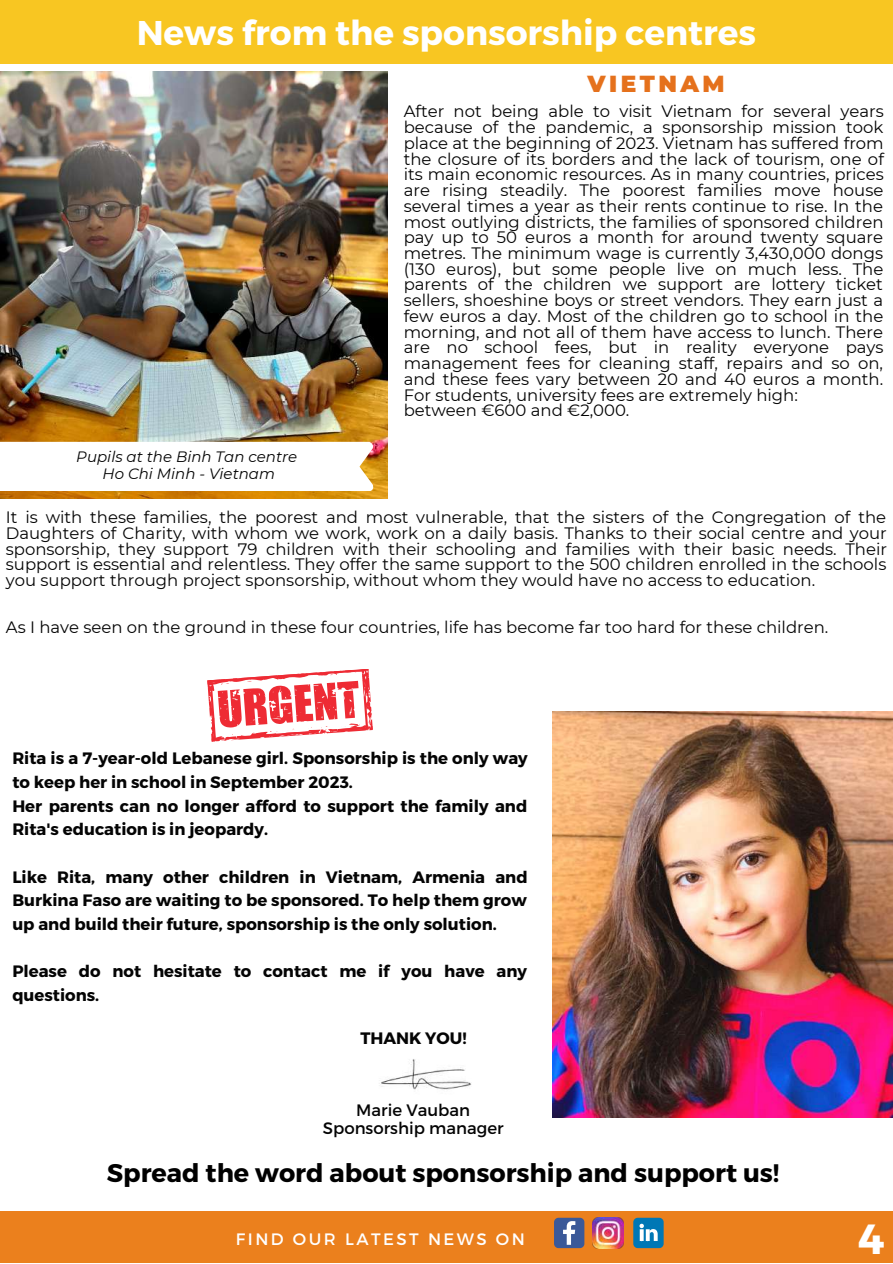
<style>
.page{position:relative;width:893px;height:1264px;background:#fff}
.page>*{position:absolute;margin:0;border:0;box-sizing:border-box;transform-origin:0 0}
.t1{font:700 56.55px "Montserrat";color:#fff}
.t2{font:700 42.15px "Montserrat";color:#fff}
.t3{font:700 34.35px "Montserrat";color:#fff}
.t4{font:700 25.5px "Montserrat";color:#000}
.t5{font:900 23.1px "Montserrat";letter-spacing:.15em;color:#e5711c}
.t6{font:16.5px/15.8px "Montserrat";color:#040404}
.t7{font:700 16.5px/23.5px "Montserrat";color:#040404}
.t8{font:16.5px "Montserrat";letter-spacing:.15em;color:#fff}
.t9{font:italic 15px/16.8px "Montserrat";color:#040404;text-align:center}
</style>
<div class="page">
<div style="left:0;top:1211px;width:892px;height:51px;background:#eb801d"></div>
<img style="left:552px;top:711px;width:340px;height:406px">
<div style="left:0;top:0;width:892px;height:64px;background:#f8c622"></div>
<img style="left:0;top:71px;width:388px;height:427px">
<svg style="left:554px;top:1217px;width:30px;height:31px"></svg>
<img style="left:592px;top:1217px;width:31px;height:31px">
<svg style="left:633px;top:1217px;width:30px;height:31px"></svg>
<svg style="left:207px;top:669px;width:166px;height:73px"></svg>
<img style="left:379px;top:1059px;width:93px;height:31px">
<svg style="left:0;top:442px;width:373px;height:49px"></svg>
<h3 class="t3" style="left:137px;top:11px;width:620px">News from the sponsorship centres</h3>
<h3 class="t5" style="left:587px;top:70px;width:139px">VIETNAM</h3>
<p class="t6" style="left:403px;top:103px;width:481px">After not being able to visit Vietnam for several years because of the pandemic, a sponsorship mission took place at the beginning of 2023. Vietnam has suffered from the closure of its borders and the lack of tourism, one of its main economic resources. As in many countries, prices are rising steadily. The poorest families move house several times a year as their rents continue to rise. In the most outlying districts, the families of sponsored children pay up to 50 euros a month for around twenty square metres. The minimum wage is currently 3,430,000 dongs (130 euros), but some people live on much less. The parents of the children we support are lottery ticket sellers, shoeshine boys or street vendors. They earn just a few euros a day. Most of the children go to school in the morning, and not all of them have access to lunch. There are no school fees, but in reality everyone pays management fees for cleaning staff, repairs and so on, and these fees vary between 20 and 40 euros a month.<br>For students, university fees are extremely high:<br>between €600 and €2,000.</p>
<p class="t9" style="left:76px;top:448px;width:222px">Pupils at the Binh Tan centre<br>Ho Chi Minh - Vietnam</p>
<p class="t6" style="left:6px;top:509px;width:882px;text-align:justify">It is with these families, the poorest and most vulnerable, that the sisters of the Congregation of the Daughters of Charity, with whom we work, work on a daily basis. Thanks to their social centre and your sponsorship, they support 79 children with their schooling and families with their basic needs. Their support is essential and relentless. They offer the same support to the 500 children enrolled in the schools you support through project sponsorship, without whom they would have no access to education.</p>
<p class="t6" style="left:6px;top:619px;width:824px">As I have seen on the ground in these four countries, life has become far too hard for these children.</p>
<p class="t7" style="left:12px;top:746px;width:517px">Rita is a 7-year-old Lebanese girl. Sponsorship is the only way to keep her in school in September 2023.<br>Her parents can no longer afford to support the family and Rita's education is in jeopardy.</p>
<p class="t7" style="left:12px;top:864px;width:517px;text-align:justify">Like Rita, many other children in Vietnam, Armenia and Burkina Faso are waiting to be sponsored. To help them grow up and build their future, sponsorship is the only solution.</p>
<p class="t7" style="left:12px;top:958px;width:516px">Please do not hesitate to contact me if you have any questions.</p>
<p class="t7" style="left:360px;top:1025px;width:108px">THANK YOU!</p>
<p class="t6" style="left:323px;top:1100px;width:182px;line-height:18px;text-align:center">Marie Vauban<br>Sponsorship manager</p>
<h3 class="t4" style="left:107px;top:1156px;width:674px">Spread the word about sponsorship and support us!</h3>
<p class="t8" style="left:236px;top:1227px;width:290px">FIND OUR LATEST NEWS ON</p>
<h1 class="t1" style="left:835px;top:1194px;width:33px">3</h1>
<h2 class="t2" style="left:857px;top:1211px;width:28px">4</h2>
</div>
